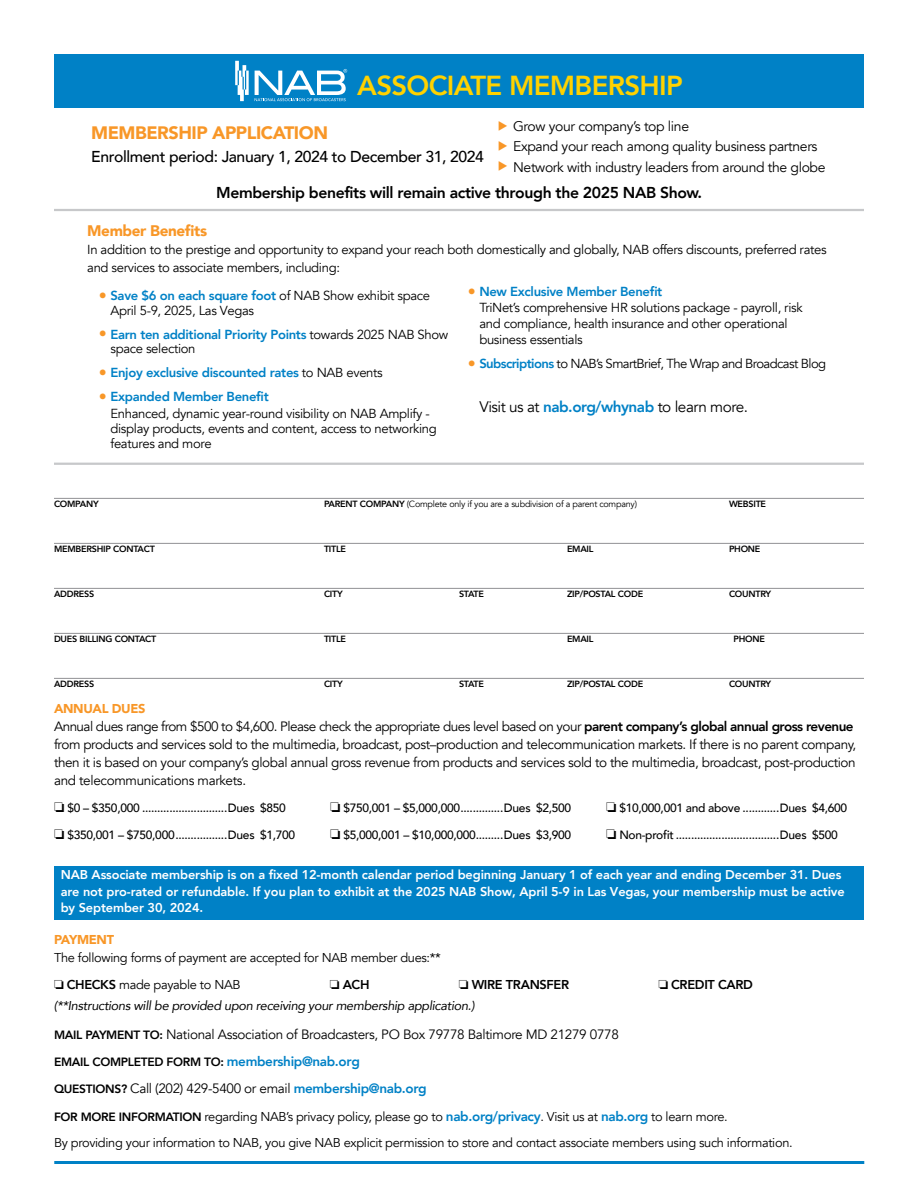
<style>
.page{position:relative;width:918px;height:1188px;background:#fff}
.page>*{position:absolute;margin:0;border:0;box-sizing:border-box;transform-origin:0 0}
.t1{font:800 27.45px "Avenir";letter-spacing:-.025em;color:#ffd200}
.t2{font:900 18px "Avenir";letter-spacing:-.025em;color:#f89728}
.t3{font:800 15.75px "Avenir";letter-spacing:-.025em;color:#000}
.t4{font:500 15.75px "Avenir";letter-spacing:-.025em;color:#000}
.t5{font:15.3px "Avenir";letter-spacing:-.03em;color:#000}
.t6{font:900 15.3px "Avenir";letter-spacing:-.025em;color:#f89728}
.t7{font:13.95px "Avenir";letter-spacing:-.025em;color:#000}
.t8{font:13.5px/18px "Avenir";letter-spacing:-.03em;color:#000}
.t9{font:13.05px/16px "Avenir";letter-spacing:-.025em;color:#000}
.t10{font:13.05px "Avenir";letter-spacing:-.045em;color:#000}
.t11{font:800 13.05px "Avenir";letter-spacing:-.025em;color:#0081c6}
.t12{font:12.9px/27px "Avenir";letter-spacing:-.025em;color:#000}
.t13{font:italic 12.9px "Avenir";letter-spacing:-.025em;color:#000}
.t14{font:800 12.9px "Avenir";letter-spacing:-.025em;color:#000}
.t15{font:900 12.9px "Avenir";letter-spacing:-.025em;color:#f89728}
.t16{font:800 12.75px/16.5px "Avenir";letter-spacing:-.01em;color:#fff}
.t17{font:500 12px "Avenir";letter-spacing:-.025em;color:#000}
.t18{font:800 12px "Avenir";letter-spacing:-.025em;color:#000}
.t19{font:800 9px "Avenir";letter-spacing:-.025em;color:#000}
.t20{font:9px "Avenir";letter-spacing:-.025em;color:#000}
.s1{color:#f89728}
.s2{font-size:16.05px;color:#f89728}
.s3{font-weight:800;color:#0081c6}
.s4{font-weight:400;font-size:16.05px;color:#f89728}
.s5{font-weight:400;color:#000}
.s6{font-weight:800}
.s7{font-weight:800;font-size:12px}
.s8{font-size:13.5px;color:#0081c6}
.s9{font-weight:800;font-size:13.5px;color:#0081c6}
</style>
<div class="page">
<div style="left:54px;top:54px;width:810px;height:54px;background:#0081c6"></div>
<svg style="left:235px;top:61px;width:14px;height:40px"></svg>
<svg style="left:255px;top:69px;width:92px;height:32px"></svg>
<hr style="left:54px;top:209px;width:810px;height:2px;background:#c7c8ca">
<div style="left:54px;top:866px;width:810px;height:54px;background:#0081c6"></div>
<hr style="left:54px;top:498px;width:810px;height:1px;background:#919195">
<hr style="left:54px;top:543px;width:810px;height:1px;background:#919195">
<hr style="left:54px;top:588px;width:810px;height:1px;background:#919195">
<hr style="left:54px;top:633px;width:810px;height:1px;background:#919195">
<hr style="left:54px;top:678px;width:810px;height:1px;background:#919195">
<hr style="left:54px;top:463px;width:810px;height:2px;background:#c7c8ca">
<hr style="left:54px;top:1161px;width:810px;height:3px;background:#0081c6">
<h1 class="t1" style="left:357px;top:64px;width:327px">ASSOCIATE MEMBERSHIP</h1>
<p class="t7" style="left:498px;top:118px;width:193px"><span class="s1">◆</span> Grow your company’s top line</p>
<p class="t7" style="left:498px;top:138px;width:321px"><span class="s1">◆</span> Expand your reach among quality business partners</p>
<p class="t7" style="left:498px;top:159px;width:329px"><span class="s1">◆</span> Network with industry leaders from around the globe</p>
<p class="t3" style="left:216px;top:180px;width:488px">Membership benefits will remain active through the 2025 NAB Show.</p>
<h2 class="t2" style="left:91px;top:117px;width:238px">MEMBERSHIP APPLICATION</h2>
<p class="t4" style="left:91px;top:142px;width:394px">Enrollment period: January 1, 2024 to December 31, 2024</p>
<p class="t6" style="left:87px;top:217px;width:121px">Member Benefits</p>
<p class="t9" style="left:87px;top:241px;width:741px;line-height:18.3px">In addition to the prestige and opportunity to expand your reach both domestically and globally, NAB offers discounts, preferred rates and services to associate members, including:</p>
<p class="t9" style="left:110px;top:288px;width:321px;line-height:14.5px;text-indent:-12px"><span class="s2">•</span> <span class="s3">Save $6 on each square foot</span> of NAB Show exhibit space<br>April 5-9, 2025, Las Vegas</p>
<p class="t9" style="left:110px;top:327px;width:339px;line-height:14.5px;text-indent:-12px"><span class="s2">•</span> <span class="s3">Earn ten additional Priority Points</span> towards 2025 NAB Show space selection</p>
<p class="t11" style="left:99px;top:362px;width:286px"><span class="s4">•</span> Enjoy exclusive discounted rates <span class="s5">to NAB events</span></p>
<p class="t9" style="left:110px;top:389px;width:321px;line-height:16.5px;text-indent:-12px"><span class="s2">•</span> <span class="s3">Expanded Member Benefit<br></span>Enhanced, dynamic year-round visibility on NAB Amplify -</p>
<p class="t9" style="left:110px;top:421px;width:328px;line-height:15.3px">display products, events and content, access to networking features and more</p>
<p class="t9" style="left:479px;top:284px;width:325px;text-indent:-12px"><span class="s2">•</span> <span class="s3">New Exclusive Member Benefit<br></span>TriNet’s comprehensive HR solutions package - payroll, risk and compliance, health insurance and other operational business essentials</p>
<p class="t10" style="left:468px;top:356px;width:360px"><span class="s2">•</span> <span class="s3">Subscriptions</span> to NAB’s SmartBrief, The Wrap and Broadcast Blog</p>
<p class="t5" style="left:479px;top:398px;width:270px">Visit us at <span class="s3">nab.org/whynab</span> to learn more.</p>
<p class="t19" style="left:54px;top:497px;width:46px">COMPANY</p>
<p class="t20" style="left:324px;top:499px;width:315px"><span class="s6">PARENT COMPANY</span> (Complete only if you are a subdivision of a parent company)</p>
<p class="t19" style="left:729px;top:497px;width:39px">WEBSITE</p>
<p class="t19" style="left:54px;top:542px;width:102px">MEMBERSHIP CONTACT</p>
<p class="t19" style="left:324px;top:542px;width:24px">TITLE</p>
<p class="t19" style="left:567px;top:542px;width:28px">EMAIL</p>
<p class="t19" style="left:729px;top:542px;width:33px">PHONE</p>
<p class="t19" style="left:54px;top:587px;width:42px">ADDRESS</p>
<p class="t19" style="left:324px;top:587px;width:20px">CITY</p>
<p class="t19" style="left:459px;top:587px;width:26px">STATE</p>
<p class="t19" style="left:567px;top:587px;width:78px">ZIP/POSTAL CODE</p>
<p class="t19" style="left:729px;top:587px;width:44px">COUNTRY</p>
<p class="t19" style="left:54px;top:632px;width:104px">DUES BILLING CONTACT</p>
<p class="t19" style="left:324px;top:632px;width:24px">TITLE</p>
<p class="t19" style="left:567px;top:632px;width:28px">EMAIL</p>
<p class="t19" style="left:734px;top:632px;width:33px">PHONE</p>
<p class="t19" style="left:54px;top:677px;width:42px">ADDRESS</p>
<p class="t19" style="left:324px;top:677px;width:20px">CITY</p>
<p class="t19" style="left:459px;top:677px;width:26px">STATE</p>
<p class="t19" style="left:567px;top:677px;width:78px">ZIP/POSTAL CODE</p>
<p class="t19" style="left:729px;top:677px;width:44px">COUNTRY</p>
<p class="t15" style="left:54px;top:697px;width:93px">ANNUAL DUES</p>
<p class="t8" style="left:54px;top:718px;width:804px">Annual dues range from $500 to $4,600. Please check the appropriate dues level based on your <span class="s6">parent company’s global annual gross revenue </span>from products and services sold to the multimedia, broadcast, post–production and telecommunication markets. If there is no parent company, then it is based on your company’s global annual gross revenue from products and services sold to the multimedia, broadcast, post-production and telecommunications markets.</p>
<p class="t17" style="left:54px;top:797px;width:233px">❏ $0 – $350,000 ............................Dues $850</p>
<p class="t17" style="left:54px;top:824px;width:243px">❏ $350,001 – $750,000.................Dues $1,700</p>
<p class="t17" style="left:606px;top:797px;width:243px">❏ $10,000,001 and above ............Dues $4,600</p>
<p class="t17" style="left:606px;top:824px;width:233px">❏ Non-profit ..................................Dues $500</p>
<p class="t16" style="left:61px;top:867px;width:785px">NAB Associate membership is on a fixed 12-month calendar period beginning January 1 of each year and ending December 31. Dues are not pro-rated or refundable. If you plan to exhibit at the 2025 NAB Show, April 5-9 in Las Vegas, your membership must be active by September 30, 2024.</p>
<p class="t15" style="left:54px;top:928px;width:62px">PAYMENT</p>
<p class="t12" style="left:54px;top:945px;width:388px">The following forms of payment are accepted for NAB member dues:** ❏ <span class="s6">CHECKS</span> made payable to NAB</p>
<p class="t17" style="left:330px;top:797px;width:243px">❏ $750,001 – $5,000,000..............Dues $2,500</p>
<p class="t17" style="left:330px;top:824px;width:243px">❏ $5,000,001 – $10,000,000.........Dues $3,900</p>
<p class="t14" style="left:330px;top:975px;width:41px">❏ ACH</p>
<p class="t14" style="left:459px;top:975px;width:112px">❏ WIRE TRANSFER</p>
<p class="t14" style="left:658px;top:975px;width:96px">❏ CREDIT CARD</p>
<p class="t13" style="left:54px;top:998px;width:422px">(**Instructions will be provided upon receiving your membership application.)</p>
<p class="t8" style="left:54px;top:1026px;width:566px"><span class="s7">MAIL PAYMENT TO:</span> National Association of Broadcasters, PO Box 79778 Baltimore MD 21279 0778</p>
<p class="t18" style="left:54px;top:1053px;width:307px">EMAIL COMPLETED FORM TO: <span class="s8">membership@nab.org</span></p>
<p class="t8" style="left:54px;top:1080px;width:374px"><span class="s7">QUESTIONS?</span> Call (202) 429-5400 or email <span class="s3">membership@nab.org</span></p>
<p class="t12" style="left:54px;top:1103px;width:740px;line-height:26.2px"><span class="s7">FOR MORE INFORMATION</span> regarding NAB’s privacy policy, please go to <span class="s9">nab.org/privacy</span>. Visit us at <span class="s9">nab.org</span> to learn more.<br>By providing your information to NAB, you give NAB explicit permission to store and contact associate members using such information.</p>
</div>
